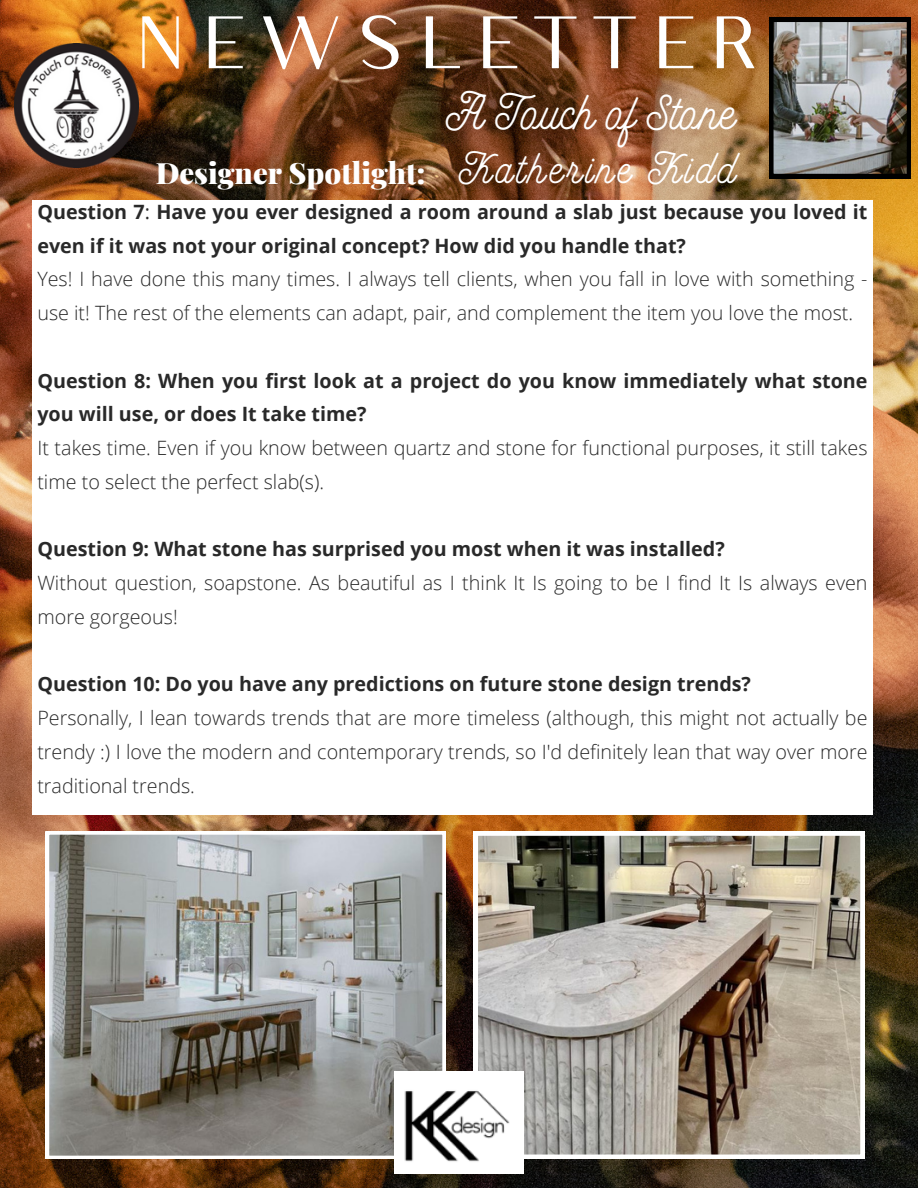
<style>
.page{position:relative;width:918px;height:1188px;background:#fff}
.page>*{position:absolute;margin:0;border:0;box-sizing:border-box;transform-origin:0 0}
.t1{font:74.1px "Kulachat HC";letter-spacing:.205em;color:#fff}
.t2{font:46.95px "MADE Good Time Script";color:#fff}
.t3{font:41.4px "MADE Good Time Script";letter-spacing:.085em;color:#fff}
.t4{font:900 29.4px "Playfair Display";color:#fff}
.t5{font:300 19.8px/33.8px "Open Sans";color:#292929}
.t6{font:700 19.8px/33.8px "Open Sans";color:#292929}
.s1{font-weight:400}
</style>
<div class="page">
<img style="left:0;top:0;width:918px;height:1188px">
<div style="left:32px;top:200px;width:841px;height:614px;background:#fff"></div>
<img style="left:15px;top:43px;width:124px;height:125px">
<svg style="left:46px;top:831px;width:399px;height:328px;background:#979795"></svg>
<img style="left:474px;top:831px;width:391px;height:328px">
<img style="left:395px;top:1072px;width:128px;height:102px">
<img style="left:769px;top:18px;width:142px;height:160px">
<p class="t1" style="left:135px;top:16px;width:623px">NEWSLETTER</p>
<p class="t2" style="left:446px;top:85px;width:291px">A Touch of Stone</p>
<p class="t4" style="left:156px;top:152px;width:271px">Designer Spotlight:</p>
<p class="t3" style="left:459px;top:144px;width:278px">Katherine Kidd</p>
<p class="t6" style="left:37px;top:194px;width:832px">Question 7<span class="s1">:</span> Have you ever designed a room around a slab just because you loved it even if it was not your original concept? How did you handle that?</p>
<p class="t5" style="left:37px;top:262px;width:832px">Yes! I have done this many times. I always tell clients, when you fall in love with something - use it! The rest of the elements can adapt, pair, and complement the item you love the most.</p>
<p class="t6" style="left:37px;top:363px;width:832px">Question 8: When you first look at a project do you know immediately what stone you will use, or does It take time?</p>
<p class="t5" style="left:37px;top:431px;width:832px">It takes time. Even if you know between quartz and stone for functional purposes, it still takes time to select the perfect slab(s).</p>
<p class="t6" style="left:37px;top:532px;width:689px">Question 9: What stone has surprised you most when it was installed?</p>
<p class="t5" style="left:37px;top:566px;width:832px">Without question, soapstone. As beautiful as I think It Is going to be I find It Is always even more gorgeous!</p>
<p class="t6" style="left:37px;top:667px;width:715px">Question 10: Do you have any predictions on future stone design trends?</p>
<p class="t5" style="left:37px;top:701px;width:832px;text-align:justify">Personally, I lean towards trends that are more timeless (although, this might not actually be trendy :) I love the modern and contemporary trends, so I'd definitely lean that way over more traditional trends.</p>
</div>
